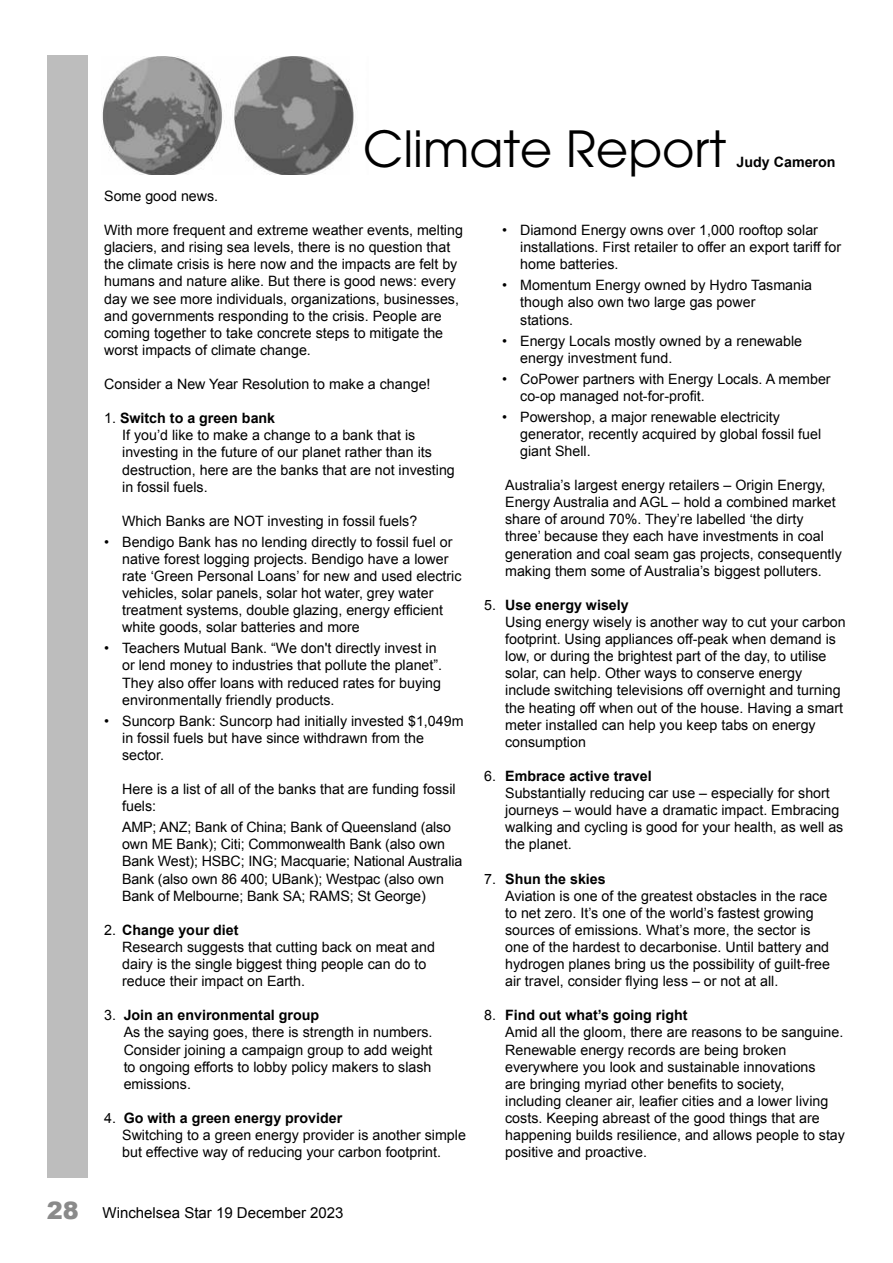
<style>
.page{position:relative;width:893px;height:1263px;background:#fff}
.page>*{position:absolute;margin:0;border:0;box-sizing:border-box;transform-origin:0 0}
.t1{font:49.5px "ITC Avant Garde Pro";color:#000}
.t2{font:900 24px "Arial";color:#8a8a8a}
.t3{font:15px "Arial";color:#000}
.t4{font:14.25px/17.1px "Arial";color:#000}
.t5{font:700 14.25px "Arial";color:#000}
.s1{font-weight:700}
</style>
<div class="page">
<div style="left:48px;top:55px;width:40px;height:1123px;background:#bdbdbd"></div>
<img style="left:102px;top:56px;width:254px;height:119px">
<h1 class="t1" style="left:363px;top:118px;width:365px">Climate Report</h1>
<p class="t5" style="left:737px;top:153px;width:100px">Judy Cameron</p>
<p class="t4" style="left:104px;top:187px;width:116px">Some good news.</p>
<p class="t4" style="left:104px;top:222px;width:360px">With more frequent and extreme weather events, melting glaciers, and rising sea levels, there is no question that the climate crisis is here now and the impacts are felt by humans and nature alike. But there is good news: every day we see more individuals, organizations, businesses, and governments responding to the crisis. People are coming together to take concrete steps to mitigate the worst impacts of climate change.</p>
<p class="t4" style="left:104px;top:376px;width:328px">Consider a New Year Resolution to make a change!</p>
<p class="t4" style="left:122px;top:410px;width:334px;text-indent:-18px">1. <span class="s1">Switch to a green bank<br></span>If you’d like to make a change to a bank that is investing in the future of our planet rather than its destruction, here are the banks that are not investing in fossil fuels.</p>
<p class="t4" style="left:122px;top:512px;width:297px">Which Banks are NOT investing in fossil fuels?</p>
<p class="t4" style="left:122px;top:533px;width:341px;text-indent:-18px">• Bendigo Bank has no lending directly to fossil fuel or native forest logging projects. Bendigo have a lower rate ‘Green Personal Loans’ for new and used electric vehicles, solar panels, solar hot water, grey water treatment systems, double glazing, energy efficient white goods, solar batteries and more</p>
<p class="t4" style="left:122px;top:640px;width:321px;text-indent:-18px">• Teachers Mutual Bank. “We don't directly invest in or lend money to industries that pollute the planet”.<br>They also offer loans with reduced rates for buying environmentally friendly products.</p>
<p class="t4" style="left:122px;top:712px;width:343px;text-indent:-18px">• Suncorp Bank: Suncorp had initially invested $1,049m in fossil fuels but have since withdrawn from the sector.</p>
<p class="t4" style="left:122px;top:781px;width:335px">Here is a list of all of the banks that are funding fossil fuels:</p>
<p class="t4" style="left:122px;top:819px;width:342px">AMP; ANZ; Bank of China; Bank of Queensland (also own ME Bank); Citi; Commonwealth Bank (also own Bank West); HSBC; ING; Macquarie; National Australia Bank (also own 86 400; UBank); Westpac (also own Bank of Melbourne; Bank SA; RAMS; St George)</p>
<p class="t4" style="left:122px;top:921px;width:314px;text-indent:-18px">2. <span class="s1">Change your diet<br></span>Research suggests that cutting back on meat and dairy is the single biggest thing people can do to reduce their impact on Earth.</p>
<p class="t4" style="left:124px;top:1007px;width:310px;text-indent:-19px">3. <span class="s1">Join an environmental group<br></span>As the saying goes, there is strength in numbers.<br>Consider joining a campaign group to add weight to ongoing efforts to lobby policy makers to slash emissions.</p>
<p class="t4" style="left:122px;top:1109px;width:345px;text-indent:-18px">4. <span class="s1">Go with a green energy provider<br></span>Switching to a green energy provider is another simple but effective way of reducing your carbon footprint.</p>
<h2 class="t2" style="left:47px;top:1193px;width:34px">28</h2>
<p class="t3" style="left:103px;top:1203px;width:242px">Winchelsea Star 19 December 2023</p>
<p class="t4" style="left:520px;top:222px;width:323px;text-indent:-18px">• Diamond Energy owns over 1,000 rooftop solar installations. First retailer to offer an export tariff for home batteries.</p>
<p class="t4" style="left:520px;top:277px;width:293px;text-indent:-18px">• Momentum Energy owned by Hydro Tasmania though also own two large gas power<br>stations.</p>
<p class="t4" style="left:520px;top:332px;width:283px;text-indent:-18px">• Energy Locals mostly owned by a renewable energy investment fund.</p>
<p class="t4" style="left:520px;top:370px;width:312px;text-indent:-18px">• CoPower partners with Energy Locals. A member co-op managed not-for-profit.</p>
<p class="t4" style="left:520px;top:408px;width:302px;text-indent:-18px">• Powershop, a major renewable electricity generator, recently acquired by global fossil fuel giant Shell.</p>
<p class="t4" style="left:505px;top:477px;width:338px">Australia’s largest energy retailers – Origin Energy, Energy Australia and AGL – hold a combined market share of around 70%. They’re labelled ‘the dirty three’ because they each have investments in coal generation and coal seam gas projects, consequently making them some of Australia’s biggest polluters.</p>
<p class="t4" style="left:505px;top:596px;width:342px;text-indent:-21px">5. <span class="s1">Use energy wisely<br></span>Using energy wisely is another way to cut your carbon footprint. Using appliances off-peak when demand is low, or during the brightest part of the day, to utilise solar, can help. Other ways to conserve energy include switching televisions off overnight and turning the heating off when out of the house. Having a smart meter installed can help you keep tabs on energy consumption</p>
<p class="t4" style="left:505px;top:767px;width:340px;text-indent:-21px">6. <span class="s1">Embrace active travel<br></span>Substantially reducing car use – especially for short journeys – would have a dramatic impact. Embracing walking and cycling is good for your health, as well as the planet.</p>
<p class="t4" style="left:505px;top:870px;width:326px;text-indent:-21px">7. <span class="s1">Shun the skies<br></span>Aviation is one of the greatest obstacles in the race to net zero. It’s one of the world’s fastest growing sources of emissions. What’s more, the sector is one of the hardest to decarbonise. Until battery and hydrogen planes bring us the possibility of guilt-free air travel, consider flying less – or not at all.</p>
<p class="t4" style="left:505px;top:1007px;width:341px;text-indent:-21px">8. <span class="s1">Find out what’s going right<br></span>Amid all the gloom, there are reasons to be sanguine.<br>Renewable energy records are being broken everywhere you look and sustainable innovations<br>are bringing myriad other benefits to society,<br>including cleaner air, leafier cities and a lower living costs. Keeping abreast of the good things that are happening builds resilience, and allows people to stay positive and proactive.</p>
</div>
